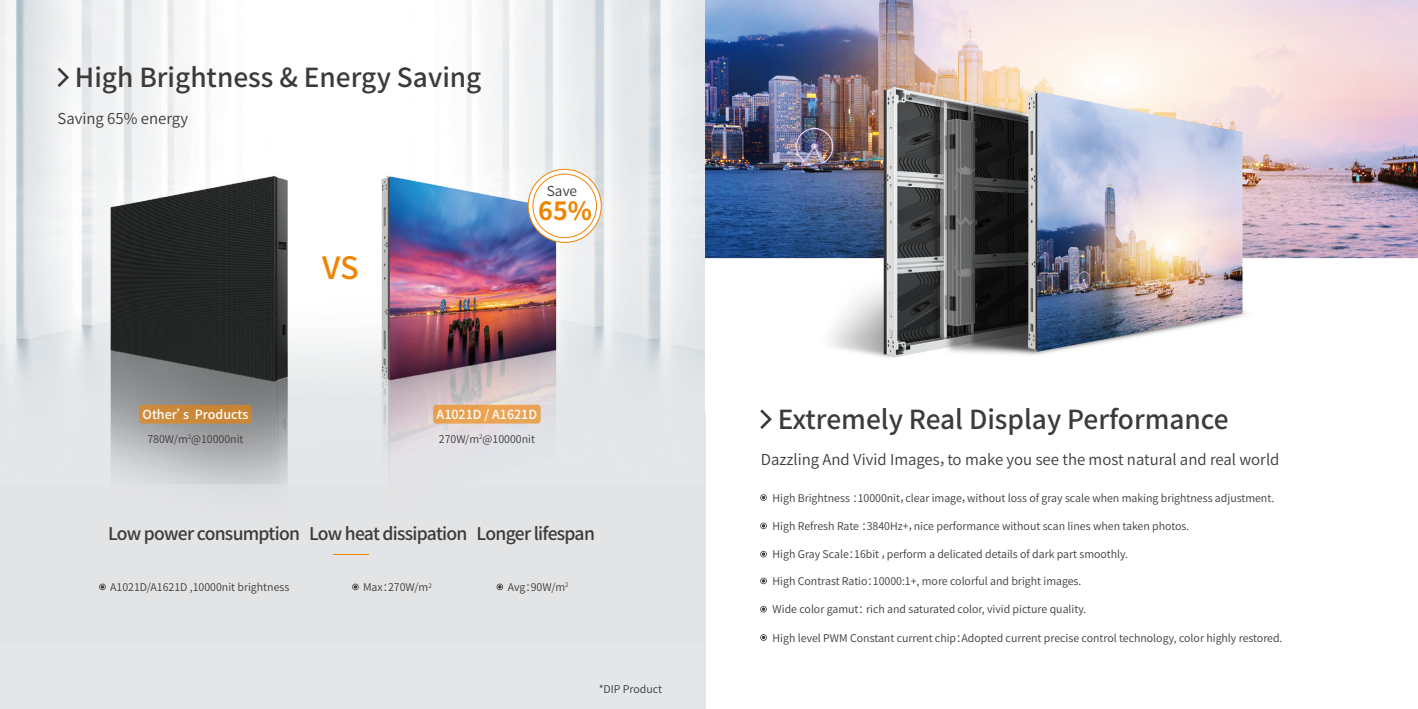
<style>
.page{position:relative;width:1418px;height:709px;background:#fff}
.page>*{position:absolute;margin:0;border:0;box-sizing:border-box;transform-origin:0 0}
.t1{font:500 30.75px "Source Han Sans CN";color:#f08300}
.t2{font:500 26.25px "Source Han Sans CN";color:#3d3a39}
.t3{font:700 25px "Source Han Sans CN";color:#f08300}
.t4{font:500 17.5px "Source Han Sans CN";letter-spacing:-.04em;color:#3d3a39}
.t5{font:15px "Source Han Sans CN";color:#3d3a39}
.t6{font:13.75px "Source Han Sans CN";color:#3d3a39}
.t7{font:500 12.5px "Source Han Sans CN";color:#fff}
.t8{font:10.62px "Source Han Sans CN";color:#3d3a39}
</style>
<div class="page">
<img style="left:0;top:0;width:705px;height:709px">
<div style="left:0;top:484px;width:705px;height:160px;background:#e3e3e3"></div>
<svg style="left:57px;top:68px;width:12px;height:19px"></svg>
<hr style="left:333px;top:554px;width:36px;height:1px;background:#f08300">
<svg style="left:99px;top:583px;width:7px;height:7px"></svg>
<svg style="left:352px;top:583px;width:7px;height:7px"></svg>
<svg style="left:496px;top:583px;width:7px;height:7px"></svg>
<div style="left:433px;top:405px;width:107px;height:18px;background:#e9a352;border-radius:3px"></div>
<div style="left:528px;top:169px;width:73px;height:73px;background:#fff;border-radius:50%"></div>
<div style="left:528px;top:169px;width:73px;height:74px;border:1px solid #f08300;border-radius:50%"></div>
<div style="left:533px;top:174px;width:63px;height:64px;border:1px solid #f08300;border-radius:50%"></div>
<div style="left:139px;top:405px;width:113px;height:18px;background:#cb8737;border-radius:3px"></div>
<img style="left:705px;top:0;width:712px;height:358px">
<svg style="left:760px;top:409px;width:12px;height:20px"></svg>
<svg style="left:760px;top:494px;width:6px;height:7px"></svg>
<svg style="left:760px;top:522px;width:6px;height:7px"></svg>
<svg style="left:760px;top:551px;width:6px;height:6px"></svg>
<svg style="left:760px;top:577px;width:6px;height:7px"></svg>
<svg style="left:760px;top:606px;width:6px;height:6px"></svg>
<svg style="left:760px;top:634px;width:6px;height:6px"></svg>
<h2 class="t2" style="left:75px;top:62px;width:408px">High Brightness &amp; Energy Saving</h2>
<h3 class="t5" style="left:57px;top:110px;width:132px">Saving 65% energy</h3>
<p class="t7" style="left:143px;top:407px;width:107px">Other’s Products</p>
<p class="t8" style="left:147px;top:433px;width:98px">780W/m<sup>2</sup>@10000nit</p>
<h1 class="t1" style="left:322px;top:250px;width:38px">VS</h1>
<p class="t6" style="left:547px;top:184px;width:32px">Save</p>
<h3 class="t3" style="left:538px;top:197px;width:55px">65%</h3>
<p class="t7" style="left:436px;top:407px;width:102px">A1021D / A1621D</p>
<p class="t8" style="left:439px;top:433px;width:98px">270W/m<sup>2</sup>@10000nit</p>
<h3 class="t4" style="left:108px;top:524px;width:488px">Low power consumption Low heat dissipation Longer lifespan</h3>
<p class="t8" style="left:110px;top:581px;width:181px">A1021D/A1621D ,10000nit brightness</p>
<p class="t8" style="left:363px;top:581px;width:70px">Max：270W/m<sup>2</sup></p>
<p class="t8" style="left:508px;top:581px;width:62px">Avg：90W/m<sup>2</sup></p>
<p class="t8" style="left:598px;top:683px;width:65px">*DIP Product</p>
<h2 class="t2" style="left:777px;top:404px;width:452px">Extremely Real Display Performance</h2>
<h3 class="t5" style="left:760px;top:451px;width:520px">Dazzling And Vivid Images，to make you see the most natural and real world</h3>
<p class="t8" style="left:772px;top:492px;width:503px">High Brightness ：10000nit，clear image，without loss of gray scale when making brightness adjustment.</p>
<p class="t8" style="left:772px;top:520px;width:418px">High Refresh Rate ：3840Hz+，nice performance without scan lines when taken photos.</p>
<p class="t8" style="left:772px;top:548px;width:357px">High Gray Scale：16bit ，perform a delicated details of dark part smoothly.</p>
<p class="t8" style="left:772px;top:575px;width:310px">High Contrast Ratio：10000:1+, more colorful and bright images.</p>
<p class="t8" style="left:772px;top:603px;width:315px">Wide color gamut：rich and saturated color, vivid picture quality.</p>
<p class="t8" style="left:772px;top:632px;width:511px">High level PWM Constant current chip：Adopted current precise control technology, color highly restored.</p>
</div>
